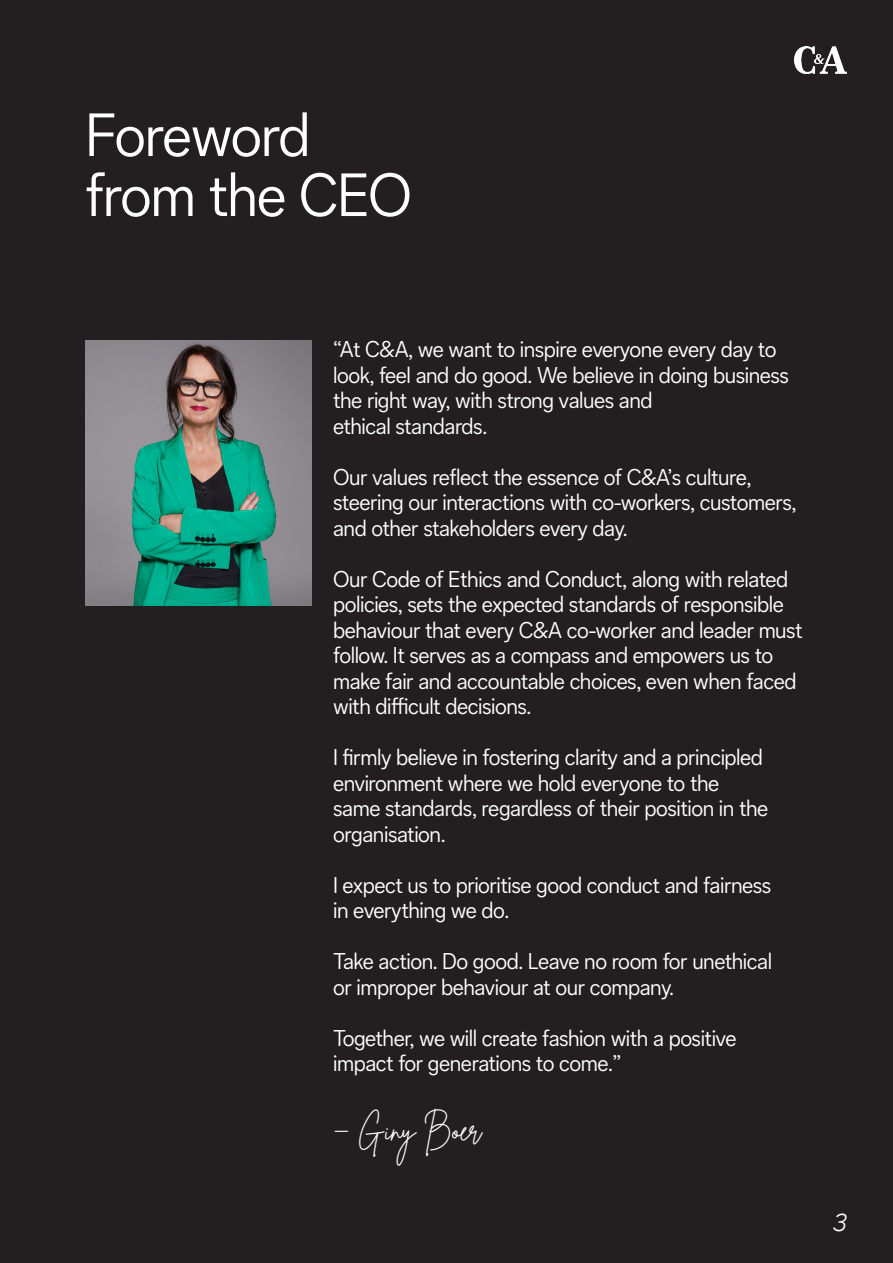
<style>
.page{position:relative;width:893px;height:1263px;background:#231f20}
.page>*{position:absolute;margin:0;border:0;box-sizing:border-box;transform-origin:0 0}
.Headlines{font:300 60px/60px "CA Sans";letter-spacing:-.02em;color:#fff}
.t1{font:30px "Brittany Signature";letter-spacing:-.02em;color:#fff}
.t2{font:italic 300 25.5px "CA Sans";color:#fff}
.t3{font:300 22.5px/25.5px "CA Sans";letter-spacing:-.02em;color:#fff}
.s1{font-family:"CA Sans";font-weight:200}
</style>
<div class="page">
<img style="left:794px;top:47px;width:53px;height:27px">
<img style="left:85px;top:340px;width:227px;height:266px">
<p class="Headlines" style="left:85px;top:105px;width:328px">Foreword from the CEO</p>
<p class="t3" style="left:333px;top:336px;width:457px">“At C&amp;A, we want to inspire everyone every day to look, feel and do good. We believe in doing business the right way, with strong values and<br>ethical standards.</p>
<p class="t3" style="left:333px;top:464px;width:465px">Our values reflect the essence of C&amp;A’s culture, steering our interactions with co-workers, customers, and other stakeholders every day.</p>
<p class="t3" style="left:333px;top:566px;width:471px">Our Code of Ethics and Conduct, along with related policies, sets the expected standards of responsible behaviour that every C&amp;A co-worker and leader must follow. It serves as a compass and empowers us to make fair and accountable choices, even when faced with difficult decisions.</p>
<p class="t3" style="left:333px;top:744px;width:437px">I firmly believe in fostering clarity and a principled environment where we hold everyone to the same standards, regardless of their position in the organisation.</p>
<p class="t3" style="left:333px;top:872px;width:440px">I expect us to prioritise good conduct and fairness in everything we do.</p>
<p class="t3" style="left:333px;top:948px;width:441px">Take action. Do good. Leave no room for unethical or improper behaviour at our company.</p>
<p class="t3" style="left:333px;top:1025px;width:405px">Together, we will create fashion with a positive impact for generations to come.”</p>
<p class="t1" style="left:333px;top:1111px;width:150px"><span class="s1">–</span> Giny Boer</p>
<p class="t2" style="left:833px;top:1207px;width:15px">3</p>
</div>
